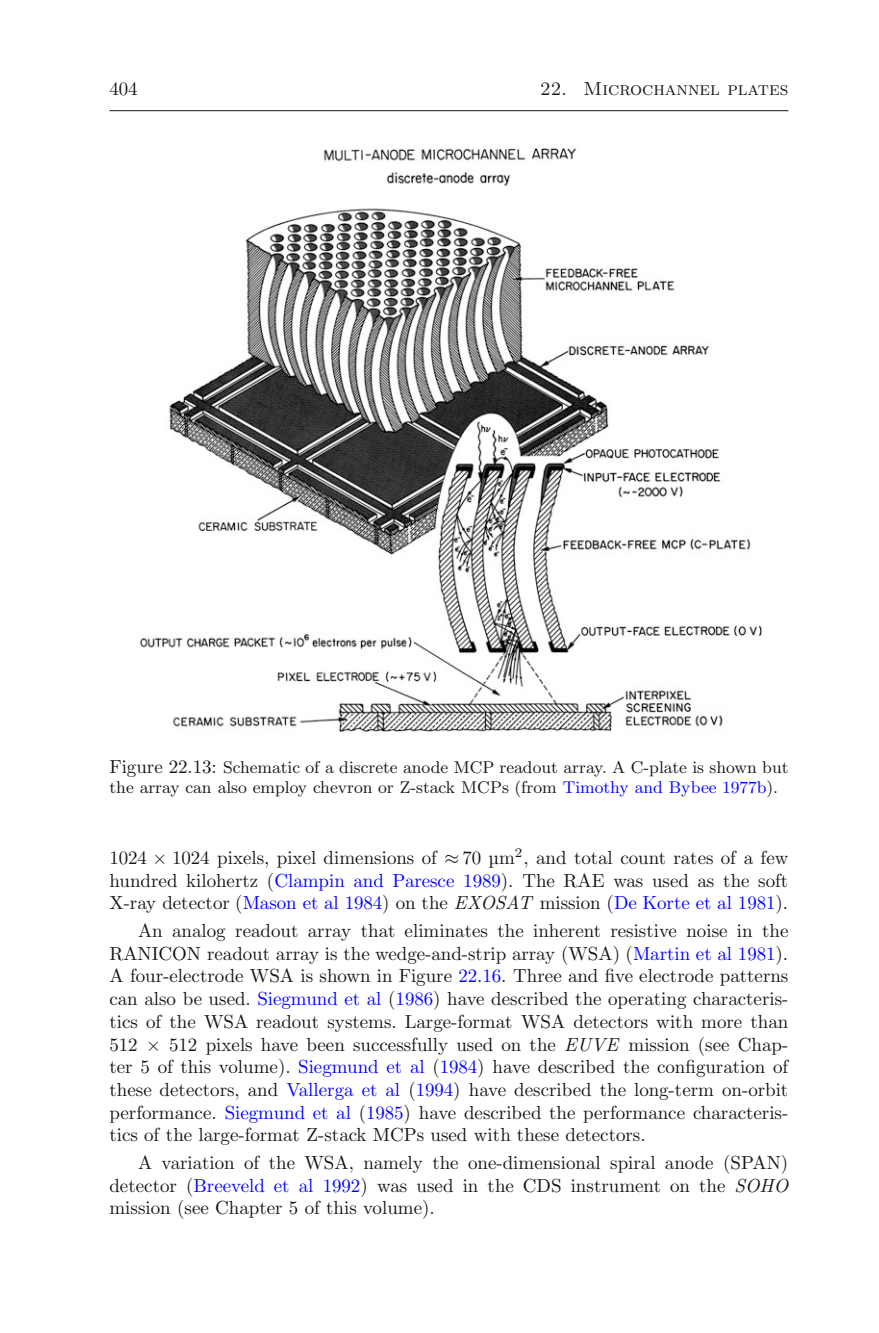
<style>
.page{position:relative;width:879px;height:1333px;background:#fff}
.page>*{position:absolute;margin:0;border:0;box-sizing:border-box;transform-origin:0 0}
.t1{font:19px/22.8px "CMR10";color:#131413;text-align:justify}
.t2{font:19px "CMCSC10";color:#131413}
.t3{font:17px/20.6px "CMR9";letter-spacing:-.005em;color:#131413}
.s1{font-family:"CMR10";font-size:19px}
.s2{color:#00f}
.s3{font-family:"CMSY10"}
.s4{font-family:"SFRM1000"}
.s5{font-family:"CMTI10"}
</style>
<div class="page">
<hr style="left:109px;top:110px;width:679px;height:1px;background:#131413">
<img style="left:139px;top:148px;width:623px;height:584px">
<p class="t1" style="left:109px;top:79px;width:30px">404</p>
<p class="t2" style="left:540px;top:78px;width:250px">22. Microchannel plates</p>
<p class="t3" style="left:109px;top:758px;width:681px"><span class="s1">Figure 22.13:</span> Schematic of a discrete anode MCP readout array. A C-plate is shown but the array can also employ chevron or Z-stack MCPs (from <span class="s2">Timothy and Bybee 1977b</span>).</p>
<p class="t1" style="left:109px;top:848px;width:680px">1024 <span class="s3">×</span> 1024 pixels, pixel dimensions of <span class="s3">≈</span> 70 <span class="s4">µ</span>m<sup>2</sup>, and total count rates of a few hundred kilohertz (<span class="s2">Clampin and Paresce 1989</span>). The RAE was used as the soft X-ray detector (<span class="s2">Mason et al 1984</span>) on the <span class="s5">EXOSAT</span> mission (<span class="s2">De Korte et al 1981</span>).</p>
<p class="t1" style="left:109px;top:920px;width:680px;text-indent:29px">An analog readout array that eliminates the inherent resistive noise in the RANICON readout array is the wedge-and-strip array (WSA) (<span class="s2">Martin et al 1981</span>).<br>A four-electrode WSA is shown in Figure <span class="s2">22.16</span>. Three and five electrode patterns can also be used. <span class="s2">Siegmund et al</span> (<span class="s2">1986</span>) have described the operating characteris&shy;tics of the WSA readout systems. Large-format WSA detectors with more than 512 <span class="s3">×</span> 512 pixels have been successfully used on the <span class="s5">EUVE</span> mission (see Chap&shy;ter 5 of this volume). <span class="s2">Siegmund et al</span> (<span class="s2">1984</span>) have described the configuration of these detectors, and <span class="s2">Vallerga et al</span> (<span class="s2">1994</span>) have described the long-term on-orbit performance. <span class="s2">Siegmund et al</span> (<span class="s2">1985</span>) have described the performance characteris&shy;tics of the large-format Z-stack MCPs used with these detectors.</p>
<p class="t1" style="left:109px;top:1152px;width:680px;text-indent:29px">A variation of the WSA, namely the one-dimensional spiral anode (SPAN) detector (<span class="s2">Breeveld et al 1992</span>) was used in the CDS instrument on the <span class="s5">SOHO </span>mission (see Chapter 5 of this volume).</p>
</div>
